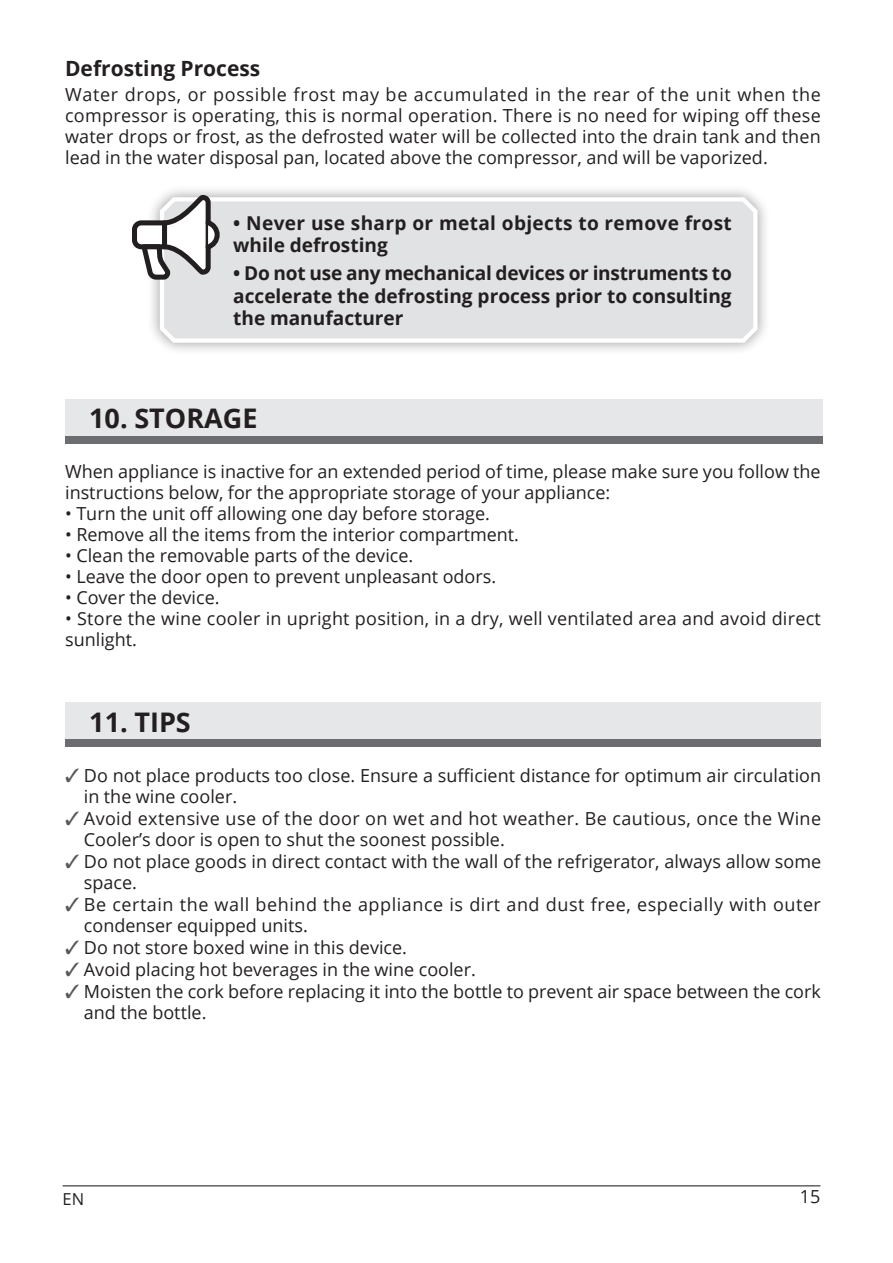
<style>
.page{position:relative;width:893px;height:1263px;background:#fff}
.page>*{position:absolute;margin:0;border:0;box-sizing:border-box;transform-origin:0 0}
.t1{font:700 27px "Open Sans";color:#231f20}
.t2{font:700 21px "Open Sans";color:#231f20}
.t3{font:700 19.05px/22.4px "Open Sans";color:#231f20;text-align:justify}
.t4{font:700 19.05px/22.4px "Open Sans";letter-spacing:.02em;color:#231f20}
.t5{font:18px/21px "Open Sans";color:#231f20}
.t6{font:18px/21px "Open Sans";letter-spacing:.02em;color:#231f20}
.t7{font:18px/21px "Open Sans";letter-spacing:.03em;color:#231f20}
.t8{font:16.5px "Open Sans";color:#231f20}
.s1{color:#57585a}
</style>
<div class="page">
<hr style="left:63px;top:1185px;width:757px;height:1px;background:#231f20">
<div style="left:65px;top:399px;width:758px;height:37px;background:#e6e7e9"></div>
<div style="left:65px;top:436px;width:758px;height:7px;background:#6c6d70"></div>
<div style="left:147px;top:184px;width:624px;height:172px;background:#231f20;opacity:.4"></div>
<svg style="left:158px;top:193px;width:602px;height:152px;background:#e2e3e5"></svg>
<svg style="left:132px;top:193px;width:90px;height:89px"></svg>
<div style="left:65px;top:703px;width:756px;height:37px;background:#e6e7e9"></div>
<div style="left:65px;top:740px;width:756px;height:7px;background:#6c6d70"></div>
<p class="t2" style="left:65px;top:54px;width:197px">Defrosting Process</p>
<p class="t5" style="left:65px;top:84px;width:757px;text-align:justify">Water drops, or possible frost may be accumulated in the rear of the unit when the compressor is operating, this is normal operation. There is no need for wiping off these water drops or frost, as the defrosted water will be collected into the drain tank and then lead in the water disposal pan, located above the compressor, and will be vaporized.</p>
<p class="t4" style="left:233px;top:211px;width:500px">• Never use sharp or metal objects to remove frost while defrosting</p>
<p class="t3" style="left:233px;top:262px;width:500px">• Do not use any mechanical devices or instruments to accelerate the defrosting process prior to consulting the manufacturer</p>
<h1 class="t1" style="left:89px;top:399px;width:170px">10. STORAGE</h1>
<p class="t5" style="left:65px;top:460px;width:757px">When appliance is inactive for an extended period of time, please make sure you follow the instructions below, for the appropriate storage of your appliance:</p>
<p class="t5" style="left:65px;top:502px;width:426px">• Turn the unit off allowing one day before storage.</p>
<p class="t5" style="left:65px;top:523px;width:455px">• Remove all the items from the interior compartment.</p>
<p class="t5" style="left:65px;top:544px;width:350px">• Clean the removable parts of the device.</p>
<p class="t5" style="left:65px;top:565px;width:433px">• Leave the door open to prevent unpleasant odors.</p>
<p class="t5" style="left:65px;top:586px;width:156px">• Cover the device.</p>
<p class="t5" style="left:65px;top:607px;width:757px">• Store the wine cooler in upright position, in a dry, well ventilated area and avoid direct sunlight.</p>
<h1 class="t1" style="left:89px;top:703px;width:103px">11. TIPS</h1>
<p class="t5" style="left:84px;top:765px;width:739px;text-indent:-19px"><span class="s1">✓</span> Do not place products too close. Ensure a sufficient distance for optimum air circulation in the wine cooler.</p>
<p class="t6" style="left:84px;top:808px;width:739px;text-indent:-19px"><span class="s1">✓</span> Avoid extensive use of the door on wet and hot weather. Be cautious, once the Wine<br>Cooler’s door is open to shut the soonest possible.</p>
<p class="t5" style="left:84px;top:851px;width:739px;text-indent:-19px"><span class="s1">✓</span> Do not place goods in direct contact with the wall of the refrigerator, always allow some space.</p>
<p class="t7" style="left:84px;top:893px;width:739px;text-indent:-19px"><span class="s1">✓</span> Be certain the wall behind the appliance is dirt and dust free, especially with outer condenser equipped units.</p>
<p class="t5" style="left:65px;top:936px;width:343px"><span class="s1">✓</span> Do not store boxed wine in this device.</p>
<p class="t5" style="left:65px;top:958px;width:412px"><span class="s1">✓</span> Avoid placing hot beverages in the wine cooler.</p>
<p class="t5" style="left:84px;top:980px;width:738px;text-indent:-19px"><span class="s1">✓</span> Moisten the cork before replacing it into the bottle to prevent air space between the cork and the bottle.</p>
<p class="t8" style="left:63px;top:1187px;width:23px">EN</p>
<p class="t5" style="left:800px;top:1185px;width:22px">15</p>
</div>
